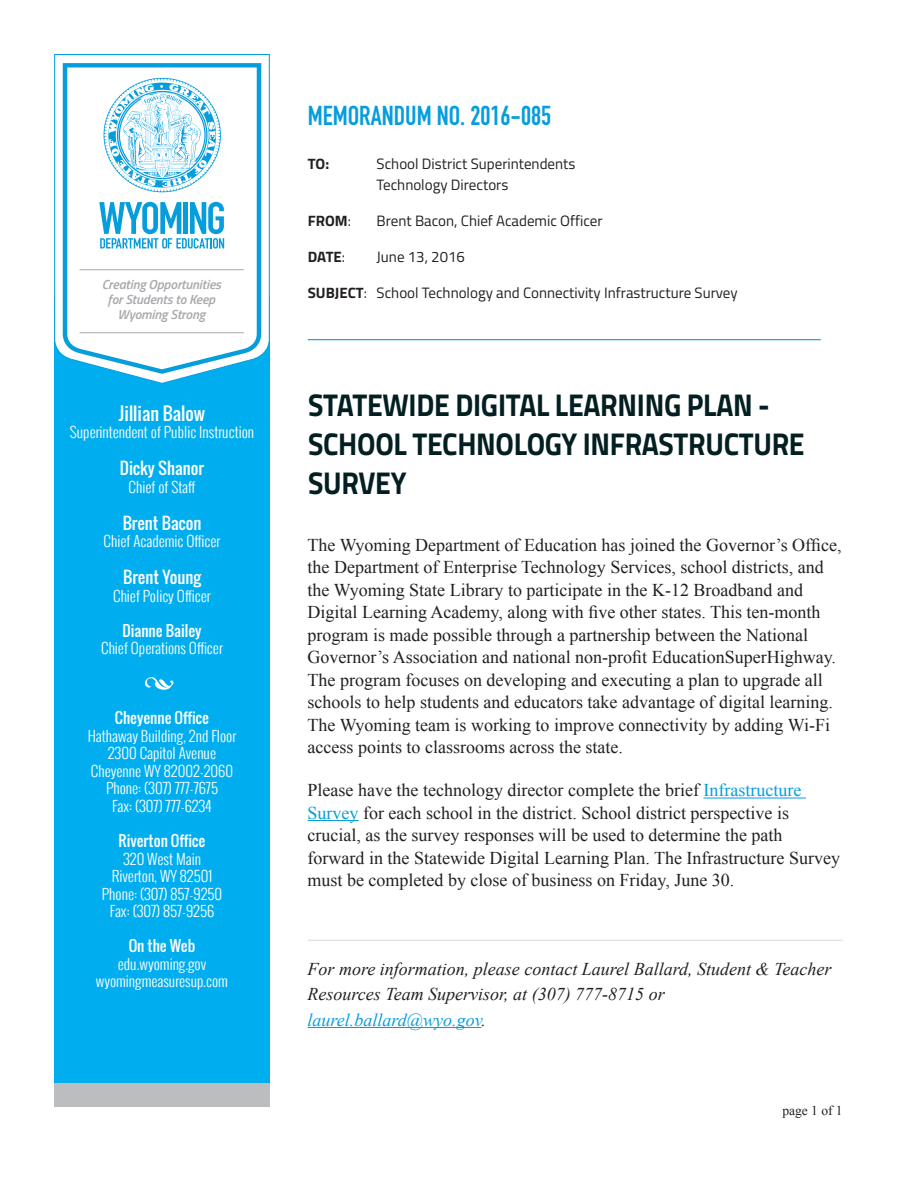
<style>
.page{position:relative;width:918px;height:1188px;background:#fff}
.page>*{position:absolute;margin:0;border:0;box-sizing:border-box;transform-origin:0 0}
.Headline{font:700 31.5px/39px "Titillium Web";letter-spacing:-.01em;color:#041f22;scale:.9 1}
.Section_Title{font:27px "DIN Engschrift Std";color:#069ddc}
.t1{font:18px/22.5px "Times New Roman";color:#231f20}
.footer_byline{font:italic 18px/25.5px "Times New Roman";color:#231f20}
.t2{font:17.55px "Oswald";color:#fff}
.t3{font:16.05px "Oswald";color:#fff}
.Emphasis{font:15px "Titillium Web";color:#231f20}
.Emphasis-2{font:700 15px "Titillium Web";color:#231f20}
.t4{font:300 14.55px/17.5px "Oswald";color:#fff;text-align:center}
.t5{font:13.5px "Times New Roman";color:#231f20}
.t6{font:italic 600 13.2px/14.7px "Titillium";letter-spacing:-.01em;color:#a8a9ad;text-align:center}
.s1{font-weight:400}
.s2{font-weight:700}
.s3{color:#069ddc}
</style>
<div class="page">
<hr style="left:703px;top:798px;width:103px;height:1px;background:#069ddc">
<hr style="left:308px;top:820px;width:51px;height:1px;background:#069ddc">
<hr style="left:308px;top:940px;width:535px;height:1px;background:#dbdfe2">
<hr style="left:308px;top:1027px;width:173px;height:1px;background:#069ddc">
<hr style="left:308px;top:339px;width:513px;height:1px;background:#069ddc">
<div style="left:54px;top:297px;width:216px;height:786px;background:#00aeef"></div>
<svg style="left:54px;top:54px;width:216px;height:330px"></svg>
<svg style="left:63px;top:63px;width:198px;height:311px"></svg>
<hr style="left:79px;top:269px;width:165px;height:1px;background:#a8a9ad">
<hr style="left:79px;top:332px;width:165px;height:1px;background:#a8a9ad">
<svg style="left:145px;top:677px;width:28px;height:13px"></svg>
<svg style="left:99px;top:202px;width:125px;height:47px"></svg>
<svg style="left:103px;top:77px;width:118px;height:116px"></svg>
<div style="left:54px;top:1083px;width:216px;height:23px;background:#bcbdbf"></div>
<p class="t6" style="left:102px;top:277px;width:121px">Creating Opportunities for Students to Keep<br>Wyoming Strong</p>
<p class="t2" style="left:119px;top:400px;width:88px">Jillian Balow</p>
<p class="t4" style="left:70px;top:424px;width:186px">Superintendent of Public Instruction</p>
<p class="t3" style="left:120px;top:456px;width:86px">Dicky Shanor</p>
<p class="t4" style="left:129px;top:478px;width:68px">Chief of Staff</p>
<p class="t3" style="left:123px;top:511px;width:80px">Brent Bacon</p>
<p class="t4" style="left:104px;top:532px;width:118px">Chief Academic Officer</p>
<p class="t3" style="left:123px;top:565px;width:79px">Brent Young</p>
<p class="t4" style="left:113px;top:587px;width:99px">Chief Policy Officer</p>
<p class="t4" style="left:101px;top:622px;width:123px"><span class="s1">Dianne Bailey<br></span>Chief Operations Officer</p>
<p class="t4" style="left:88px;top:709px;width:150px"><span class="s1">Cheyenne Office<br></span>Hathaway Building, 2nd Floor<br>2300 Capitol Avenue<br>Cheyenne WY 82002-2060<br>Phone: (307) 777-7675<br>Fax: (307) 777-6234</p>
<p class="t4" style="left:102px;top:832px;width:122px"><span class="s1">Riverton Office<br></span>320 West Main<br>Riverton, WY 82501<br>Phone: (307) 857-9250<br>Fax: (307) 857-9256</p>
<p class="t4" style="left:96px;top:937px;width:134px"><span class="s1">On the Web </span>edu.wyoming.gov wyomingmeasuresup.com</p>
<p class="Section_Title" style="left:308px;top:100px;width:245px">MEMORANDUM NO. 2016-085</p>
<p class="Emphasis-2" style="left:308px;top:152px;width:23px">TO:</p>
<p class="Emphasis" style="left:377px;top:152px;width:200px">School District Superintendents</p>
<p class="Emphasis" style="left:377px;top:173px;width:133px">Technology Directors</p>
<p class="Emphasis-2" style="left:308px;top:209px;width:45px">FROM<span class="s1">:</span></p>
<p class="Emphasis" style="left:377px;top:209px;width:228px">Brent Bacon, Chief Academic Officer</p>
<p class="Emphasis-2" style="left:308px;top:245px;width:39px">DATE<span class="s1">:</span></p>
<p class="Emphasis" style="left:377px;top:245px;width:90px">June 13, 2016</p>
<p class="Emphasis" style="left:308px;top:281px;width:431px"><span class="s2">SUBJECT</span>: School Technology and Connectivity Infrastructure Survey</p>
<p class="Headline" style="left:308px;top:384px;width:553px">STATEWIDE DIGITAL LEARNING PLAN -<br>SCHOOL TECHNOLOGY INFRASTRUCTURE<br>SURVEY</p>
<p class="t1" style="left:308px;top:533px;width:536px">The Wyoming Department of Education has joined the Governor’s Office, the Department of Enterprise Technology Services, school districts, and the Wyoming State Library to participate in the K-12 Broadband and Digital Learning Academy, along with five other states. This ten-month program is made possible through a partnership between the National Governor’s Association and national non-profit EducationSuperHighway.<br>The program focuses on developing and executing a plan to upgrade all schools to help students and educators take advantage of digital learning.<br>The Wyoming team is working to improve connectivity by adding Wi-Fi access points to classrooms across the state.</p>
<p class="t1" style="left:308px;top:779px;width:534px">Please have the technology director complete the brief <span class="s3">Infrastructure Survey</span> for each school in the district. School district perspective is crucial, as the survey responses will be used to determine the path forward in the Statewide Digital Learning Plan. The Infrastructure Survey must be completed by close of business on Friday, June 30.</p>
<p class="footer_byline" style="left:308px;top:955px;width:525px">For more information, please contact Laurel Ballard, Student &amp; Teacher<br>Resources Team Supervisor, at (307) 777-8715 or <span class="s3">laurel.ballard@wyo.gov</span>.</p>
<p class="t5" style="left:782px;top:1102px;width:62px">page 1 of 1</p>
</div>
